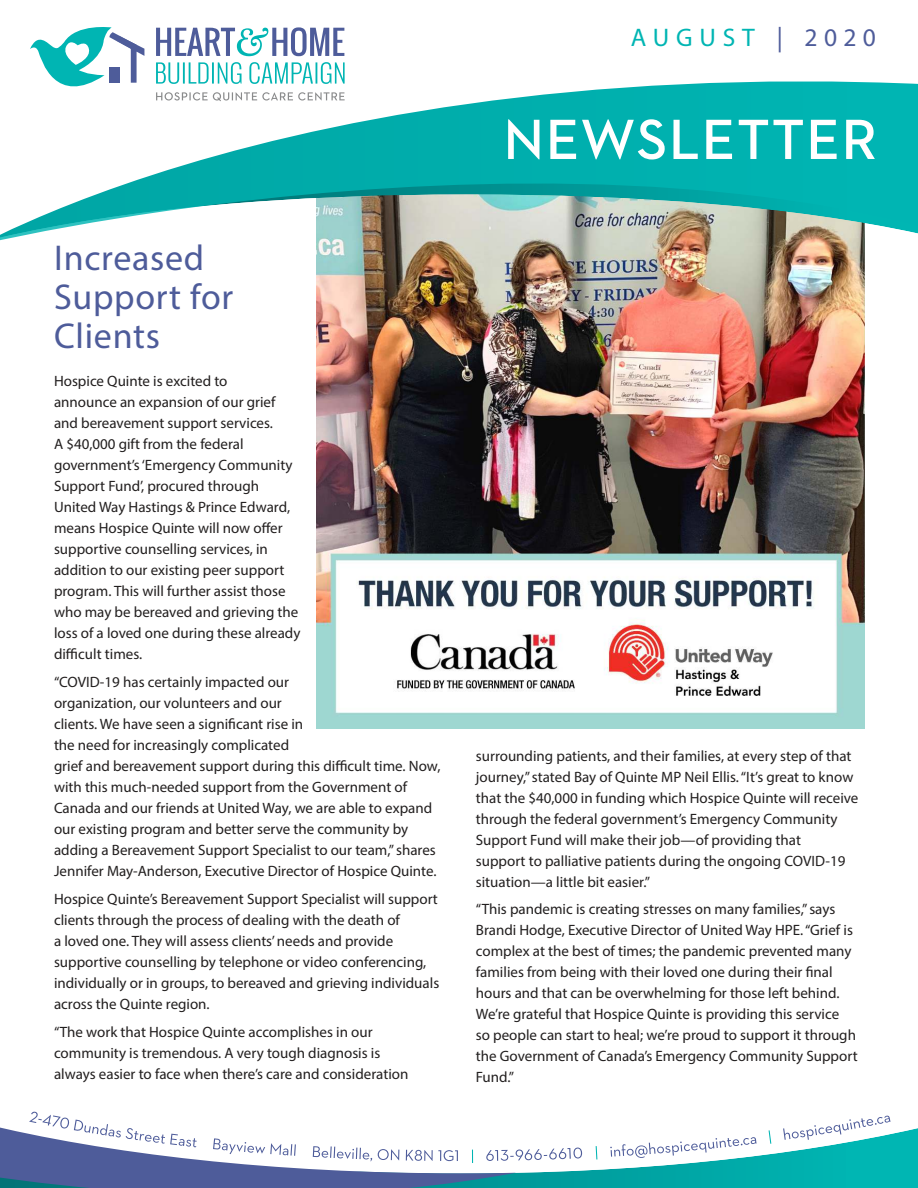
<style>
.page{position:relative;width:918px;height:1188px;background:#fff}
.page>*{position:absolute;margin:0;border:0;box-sizing:border-box;transform-origin:0 0}
.t1{font:36px/39px "Myriad Pro";letter-spacing:.02em;color:#4e5c9a}
.t2{font:25.5px "Myriad Pro";letter-spacing:.26em;color:#00b5b3}
.t3{font:15px/21px "Myriad Pro";color:#221f1f}
.s1{color:#4e5c9a}
</style>
<div class="page">
<img style="left:317px;top:339px;width:548px;height:390px">
<img style="left:316px;top:276px;width:549px;height:63px">
<svg style="left:0;top:27px;width:918px;height:249px"></svg>
<svg style="left:508px;top:119px;width:367px;height:41px"></svg>
<svg style="left:156px;top:27px;width:188px;height:29px"></svg>
<svg style="left:156px;top:62px;width:189px;height:22px"></svg>
<svg style="left:30px;top:27px;width:114px;height:81px"></svg>
<svg style="left:156px;top:92px;width:189px;height:9px"></svg>
<img style="left:582px;top:1128px;width:336px;height:60px">
<svg style="left:0;top:1111px;width:582px;height:77px"></svg>
<svg style="left:596px;top:1146px;width:1px;height:14px"></svg>
<svg style="left:610px;top:1137px;width:147px;height:21px"></svg>
<svg style="left:769px;top:1130px;width:2px;height:14px"></svg>
<svg style="left:783px;top:1115px;width:108px;height:25px"></svg>
<h2 class="t2" style="left:631px;top:27px;width:247px">AUGUST <span class="s1">| 2020</span></h2>
<h1 class="t1" style="left:54px;top:242px;width:181px">Increased<br>Support for<br>Clients</h1>
<p class="t3" style="left:54px;top:372px;width:248px">Hospice Quinte is excited to<br>announce an expansion of our grief and bereavement support services.<br>A $40,000 gift from the federal government’s ‘Emergency Community Support Fund’, procured through United Way Hastings &amp; Prince Edward, means Hospice Quinte will now offer supportive counselling services, in addition to our existing peer support program. This will further assist those who may be bereaved and grieving the loss of a loved one during these already difficult times.</p>
<p class="t3" style="left:54px;top:673px;width:388px">“COVID-19 has certainly impacted our<br>organization, our volunteers and our<br>clients. We have seen a significant rise in<br>the need for increasingly complicated<br>grief and bereavement support during this difficult time. Now, with this much-needed support from the Government of Canada and our friends at United Way, we are able to expand our existing program and better serve the community by adding a Bereavement Support Specialist to our team,” shares Jennifer May-Anderson, Executive Director of Hospice Quinte.</p>
<p class="t3" style="left:54px;top:890px;width:387px">Hospice Quinte’s Bereavement Support Specialist will support clients through the process of dealing with the death of<br>a loved one. They will assess clients’ needs and provide supportive counselling by telephone or video conferencing, individually or in groups, to bereaved and grieving individuals across the Quinte region.</p>
<p class="t3" style="left:54px;top:1022px;width:356px">“The work that Hospice Quinte accomplishes in our community is tremendous. A very tough diagnosis is always easier to face when there’s care and consideration</p>
<p class="t3" style="left:476px;top:746px;width:384px">surrounding patients, and their families, at every step of that journey,” stated Bay of Quinte MP Neil Ellis. “It’s great to know that the $40,000 in funding which Hospice Quinte will receive through the federal government’s Emergency Community Support Fund will make their job—of providing that<br>support to palliative patients during the ongoing COVID-19 situation—a little bit easier.”</p>
<p class="t3" style="left:476px;top:900px;width:383px">“This pandemic is creating stresses on many families,” says Brandi Hodge, Executive Director of United Way HPE. “Grief is complex at the best of times; the pandemic prevented many families from being with their loved one during their final hours and that can be overwhelming for those left behind.<br>We’re grateful that Hospice Quinte is providing this service<br>so people can start to heal; we’re proud to support it through the Government of Canada’s Emergency Community Support Fund.”</p>
</div>
